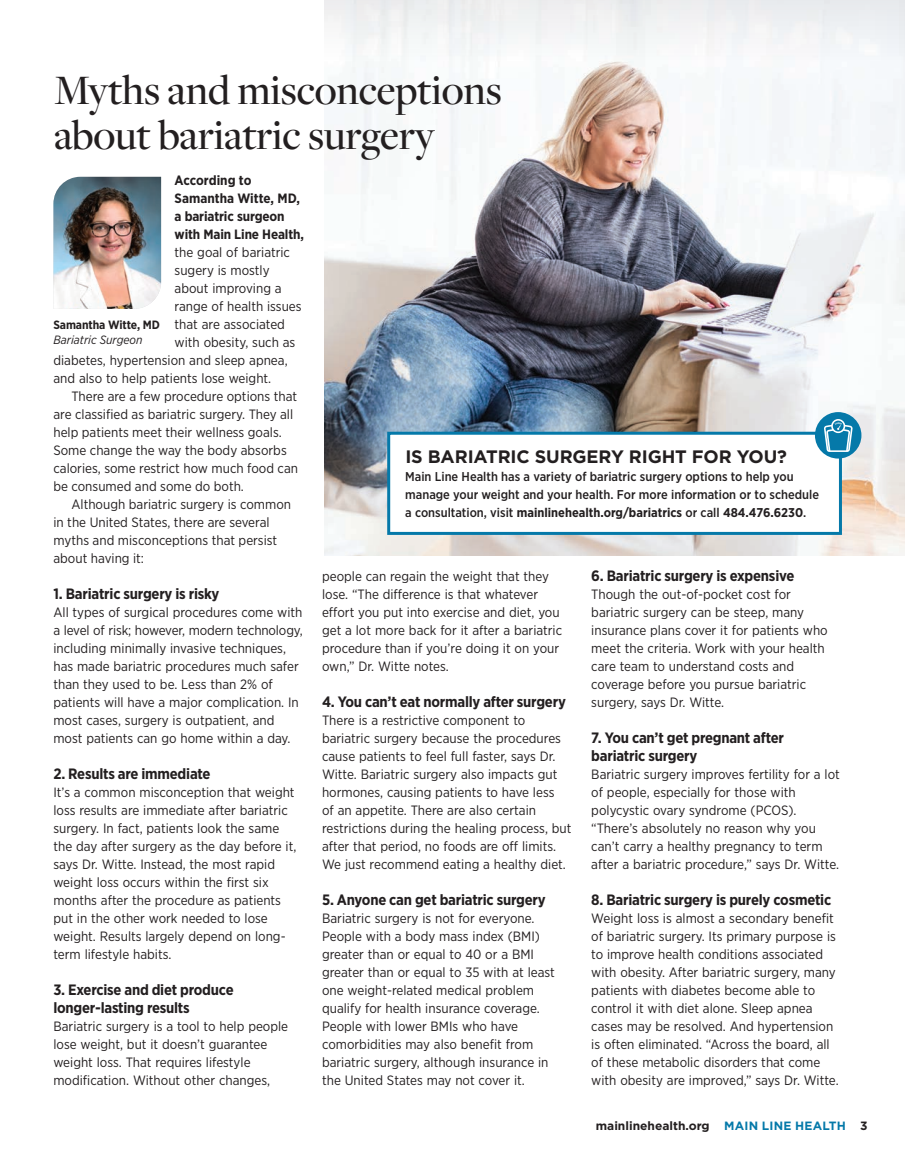
<style>
.page{position:relative;width:905px;height:1175px;background:#fff}
.page>*{position:absolute;margin:0;border:0;box-sizing:border-box;transform-origin:0 0}
.t1{font:500 43.5px/45px "Freight Disp Pro";letter-spacing:-.005em;color:#231f20}
.t2{font:700 18px "Gotham OTF";letter-spacing:-.005em;color:#231f20}
.t3{font:700 15px/18px "Gotham Narrow";letter-spacing:-.015em;color:#231f20}
.t4{font:13.5px/18px "Gotham Narrow";color:#231f20}
.t5{font:700 13.5px/18px "Gotham Narrow";letter-spacing:-.01em;color:#231f20}
.t6{font:500 12.75px/18px "Gotham Narrow";color:#231f20}
.t7{font:700 12px "Gotham OTF";color:#231f20}
.t8{font:700 12px "Gotham Narrow";letter-spacing:-.01em;color:#231f20}
.t9{font:italic 12px "Gotham Narrow";color:#231f20}
.s1{font-weight:700}
.s2{color:#0579a9}
</style>
<div class="page">
<img style="left:324px;top:61px;width:580px;height:495px">
<img style="left:53px;top:177px;width:108px;height:132px">
<div style="left:388px;top:433px;width:452px;height:100px;background:#fff"></div>
<div style="left:387px;top:432px;width:455px;height:103px;border:3px solid #0579a9"></div>
<div style="left:814px;top:412px;width:47px;height:46px;background:#0579a9;border-radius:50%"></div>
<svg style="left:824px;top:419px;width:28px;height:33px"></svg>
<div style="left:324px;top:0;width:580px;height:61px;background:#f2f3f4"></div>
<h1 class="t1" style="left:54px;top:66px;width:449px">Myths and misconceptions about bariatric surgery</h1>
<p class="t5" style="left:175px;top:171px;width:131px">According to<br>Samantha Witte, MD, a bariatric surgeon with Main Line Health,</p>
<p class="t4" style="left:175px;top:242px;width:117px">the goal of bariatric</p>
<p class="t4" style="left:175px;top:260px;width:97px">sugery is mostly</p>
<p class="t4" style="left:175px;top:278px;width:109px">about improving a</p>
<p class="t4" style="left:175px;top:296px;width:128px">range of health issues</p>
<p class="t4" style="left:175px;top:314px;width:112px">that are associated</p>
<p class="t4" style="left:175px;top:332px;width:122px">with obesity, such as</p>
<p class="t4" style="left:53px;top:350px;width:236px">diabetes, hypertension and sleep apnea,</p>
<p class="t4" style="left:53px;top:368px;width:219px">and also to help patients lose weight.</p>
<p class="t4" style="left:71px;top:386px;width:227px">There are a few procedure options that</p>
<p class="t4" style="left:53px;top:404px;width:241px">are classified as bariatric surgery. They all</p>
<p class="t4" style="left:53px;top:422px;width:230px">help patients meet their wellness goals.</p>
<p class="t4" style="left:53px;top:440px;width:235px">Some change the way the body absorbs</p>
<p class="t4" style="left:53px;top:458px;width:246px">calories, some restrict how much food can</p>
<p class="t4" style="left:53px;top:476px;width:192px">be consumed and some do both.</p>
<p class="t4" style="left:71px;top:494px;width:221px">Although bariatric surgery is common</p>
<p class="t4" style="left:53px;top:512px;width:218px">in the United States, there are several</p>
<p class="t4" style="left:53px;top:530px;width:225px">myths and misconceptions that persist</p>
<p class="t4" style="left:53px;top:548px;width:92px">about having it:</p>
<p class="t3" style="left:53px;top:584px;width:167px">1. Bariatric surgery is risky</p>
<p class="t4" style="left:53px;top:602px;width:251px">All types of surgical procedures come with a level of risk; however, modern technology, including minimally invasive techniques, has made bariatric procedures much safer than they used to be. Less than 2% of patients will have a major complication. In most cases, surgery is outpatient, and most patients can go home within a day.</p>
<p class="t3" style="left:53px;top:764px;width:158px">2. Results are immediate</p>
<p class="t4" style="left:53px;top:782px;width:244px">It’s a common misconception that weight loss results are immediate after bariatric surgery. In fact, patients look the same the day after surgery as the day before it, says Dr. Witte. Instead, the most rapid weight loss occurs within the first six months after the procedure as patients put in the other work needed to lose weight. Results largely depend on long&shy;term lifestyle habits.</p>
<p class="t3" style="left:53px;top:980px;width:182px">3. Exercise and diet produce longer-lasting results</p>
<p class="t4" style="left:53px;top:1016px;width:236px">Bariatric surgery is a tool to help people lose weight, but it doesn’t guarantee weight loss. That requires lifestyle modification. Without other changes,</p>
<p class="t8" style="left:53px;top:317px;width:108px">Samantha Witte, MD</p>
<p class="t9" style="left:53px;top:332px;width:91px">Bariatric Surgeon</p>
<h2 class="t2" style="left:405px;top:446px;width:383px">IS BARIATRIC SURGERY RIGHT FOR YOU?</h2>
<p class="t6" style="left:405px;top:467px;width:415px">Main Line Health has a variety of bariatric surgery options to help you manage your weight and your health. For more information or to schedule a consultation, visit <span class="s1">mainlinehealth.org/bariatrics</span> or call <span class="s1">484.476.6230</span>.</p>
<p class="t4" style="left:322px;top:566px;width:242px">people can regain the weight that they lose. “The difference is that whatever effort you put into exercise and diet, you get a lot more back for it after a bariatric procedure than if you’re doing it on your own,” Dr. Witte notes.</p>
<p class="t3" style="left:322px;top:692px;width:245px">4. You can’t eat normally after surgery</p>
<p class="t4" style="left:322px;top:710px;width:251px">There is a restrictive component to bariatric surgery because the procedures cause patients to feel full faster, says Dr.<br>Witte. Bariatric surgery also impacts gut hormones, causing patients to have less<br>of an appetite. There are also certain restrictions during the healing process, but after that period, no foods are off limits.<br>We just recommend eating a healthy diet.</p>
<p class="t3" style="left:322px;top:890px;width:225px">5. Anyone can get bariatric surgery</p>
<p class="t4" style="left:322px;top:908px;width:234px">Bariatric surgery is not for everyone.<br>People with a body mass index (BMI) greater than or equal to 40 or a BMI greater than or equal to 35 with at least one weight-related medical problem qualify for health insurance coverage.<br>People with lower BMIs who have comorbidities may also benefit from bariatric surgery, although insurance in the United States may not cover it.</p>
<p class="t3" style="left:591px;top:566px;width:204px">6. Bariatric surgery is expensive</p>
<p class="t4" style="left:591px;top:584px;width:238px">Though the out-of-pocket cost for bariatric surgery can be steep, many insurance plans cover it for patients who meet the criteria. Work with your health care team to understand costs and coverage before you pursue bariatric surgery, says Dr. Witte.</p>
<p class="t3" style="left:591px;top:728px;width:194px">7. You can’t get pregnant after bariatric surgery</p>
<p class="t4" style="left:591px;top:764px;width:250px">Bariatric surgery improves fertility for a lot of people, especially for those with polycystic ovary syndrome (PCOS). “There’s absolutely no reason why you can’t carry a healthy pregnancy to term after a bariatric procedure,” says Dr. Witte.</p>
<p class="t3" style="left:591px;top:890px;width:241px">8. Bariatric surgery is purely cosmetic</p>
<p class="t4" style="left:591px;top:908px;width:249px">Weight loss is almost a secondary benefit of bariatric surgery. Its primary purpose is to improve health conditions associated with obesity. After bariatric surgery, many patients with diabetes become able to control it with diet alone. Sleep apnea cases may be resolved. And hypertension is often eliminated. “Across the board, all of these metabolic disorders that come with obesity are improved,” says Dr. Witte.</p>
<p class="t7" style="left:595px;top:1118px;width:273px">mainlinehealth.org <span class="s2">MAIN LINE HEALTH</span> 3</p>
</div>
